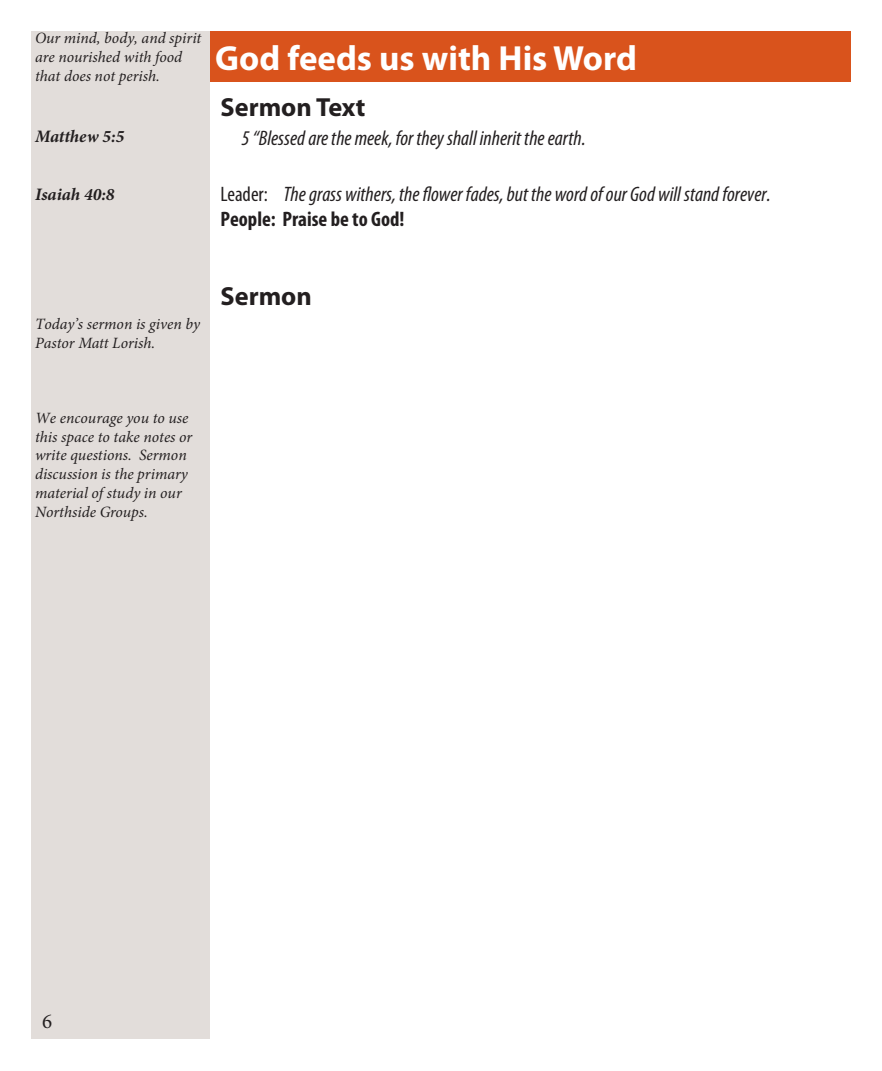
<style>
.page{position:relative;width:882px;height:1071px;background:#fff}
.page>*{position:absolute;margin:0;border:0;box-sizing:border-box;transform-origin:0 0}
.t1{font:700 35px "Myriad Pro";color:#fff}
.t2{font:700 26.25px "Myriad Pro";color:#231f20}
.t3{font:italic condensed 21px "Myriad Pro";color:#231f20}
.t4{font:700 condensed 21px "Myriad Pro";color:#231f20}
.t5{font:21px "Minion Pro";color:#231f20}
.t6{font:italic 700 17.5px "Minion Pro";color:#231f20}
.t7{font:italic 15.75px/18.9px "Minion Pro";color:#231f20}
.s1{font-style:normal}
</style>
<div class="page">
<div style="left:32px;top:32px;width:178px;height:1008px;background:#e2ddda"></div>
<div style="left:210px;top:32px;width:640px;height:50px;background:#d9531c"></div>
<p class="t7" style="left:35px;top:28px;width:168px">Our mind, body, and spirit are nourished with food that does not perish.</p>
<p class="t1" style="left:215px;top:35px;width:423px">God feeds us with His Word</p>
<p class="t2" style="left:220px;top:90px;width:146px">Sermon Text</p>
<p class="t6" style="left:35px;top:124px;width:91px">Matthew 5:5</p>
<p class="t3" style="left:242px;top:126px;width:346px">5 “Blessed are the meek, for they shall inherit the earth.</p>
<p class="t6" style="left:35px;top:182px;width:81px">Isaiah 40:8</p>
<p class="t3" style="left:220px;top:181px;width:552px"><span class="s1">Leader:</span> The grass withers, the flower fades, but the word of our God will stand forever.</p>
<p class="t4" style="left:220px;top:206px;width:185px">People: Praise be to God!</p>
<p class="t7" style="left:35px;top:314px;width:167px">Today’s sermon is given by<br>Pastor Matt Lorish.</p>
<p class="t2" style="left:220px;top:279px;width:93px">Sermon</p>
<p class="t7" style="left:35px;top:408px;width:159px">We encourage you to use this space to take notes or write questions. Sermon discussion is the primary material of study in our<br>Northside Groups.</p>
<p class="t5" style="left:42px;top:1007px;width:12px">6</p>
</div>
